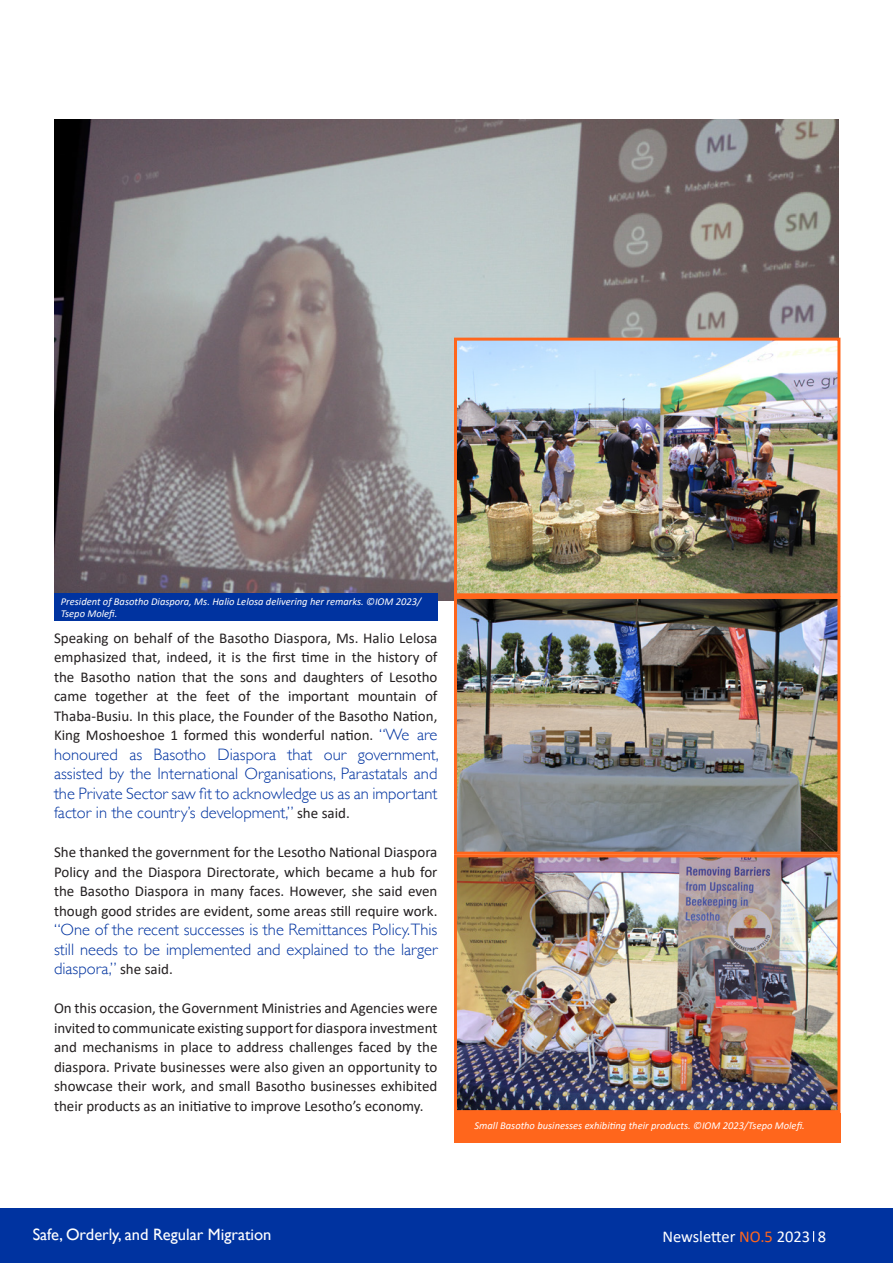
<style>
.page{position:relative;width:893px;height:1263px;background:#fff}
.page>*{position:absolute;margin:0;border:0;box-sizing:border-box;transform-origin:0 0}
.t1{font:300 16.5px/19.5px "Gill Sans";color:#0033a0;text-align:justify}
.t2{font:16.5px "Gill Sans";color:#fff}
.t3{font:16.5px "Calibri";color:#fff}
.t4{font:15px/19.5px "Calibri";color:#231f20;text-align:justify}
.t5{font:italic 10.5px/12px "Calibri";color:#fff}
.s1{font-family:"Gill Sans";font-weight:300;font-size:16.5px;color:#0033a0}
.s2{font-family:"Calibri";font-weight:400;font-size:15px;color:#231f20}
.s3{color:#ff661c}
</style>
<div class="page">
<div style="left:0;top:1209px;width:893px;height:54px;background:#0033a0"></div>
<img style="left:54px;top:119px;width:785px;height:482px">
<img style="left:458px;top:342px;width:378px;height:250px">
<div style="left:454px;top:338px;width:386px;height:258px;border:3px solid #ff661c"></div>
<img style="left:458px;top:858px;width:378px;height:251px">
<div style="left:454px;top:854px;width:386px;height:259px;border:3px solid #ff661c"></div>
<img style="left:458px;top:600px;width:378px;height:251px">
<div style="left:454px;top:596px;width:386px;height:259px;border:3px solid #ff661c"></div>
<div style="left:54px;top:594px;width:383px;height:27px;background:#0033a0"></div>
<div style="left:454px;top:1113px;width:386px;height:29px;background:#ff661c"></div>
<p class="t5" style="left:61px;top:595px;width:362px">President of Basotho Diaspora, Ms. Halio Lelosa delivering her remarks. ©IOM 2023/<br>Tsepo Molefi.</p>
<p class="t4" style="left:54px;top:628px;width:385px">Speaking on behalf of the Basotho Diaspora, Ms. Halio Lelosa emphasized that, indeed, it is the first time in the history of the Basotho nation that the sons and daughters of Lesotho came together at the feet of the important mountain of Thaba-Busiu. In this place, the Founder of the Basotho Nation, King Moshoeshoe 1 formed this wonderful nation. <span class="s1">“We are</span></p>
<p class="t1" style="left:54px;top:744px;width:386px">honoured as Basotho Diaspora that our government, assisted by the International Organisations, Parastatals and the Private Sector saw fit to acknowledge us as an important factor in the country’s development,” <span class="s2">she said.</span></p>
<p class="t4" style="left:54px;top:842px;width:385px">She thanked the government for the Lesotho National Diaspora Policy and the Diaspora Directorate, which became a hub for the Basotho Diaspora in many faces. However, she said even though good strides are evident, some areas still require work.</p>
<p class="t1" style="left:54px;top:919px;width:385px">“One of the recent successes is the Remittances Policy.This still needs to be implemented and explained to the larger diaspora,” <span class="s2">she said.</span></p>
<p class="t4" style="left:54px;top:998px;width:385px">On this occasion, the Government Ministries and Agencies were invited to communicate existing support for diaspora investment and mechanisms in place to address challenges faced by the diaspora. Private businesses were also given an opportunity to showcase their work, and small Basotho businesses exhibited their products as an initiative to improve Lesotho’s economy.</p>
<p class="t5" style="left:474px;top:1119px;width:332px">Small Basotho businesses exhibiting their products. ©IOM 2023/Tsepo Molefi.</p>
<p class="t2" style="left:33px;top:1225px;width:240px">Safe, Orderly, and Regular Migration</p>
<p class="t3" style="left:662px;top:1225px;width:165px">Newsletter <span class="s3">NO.5</span> 2023 8</p>
</div>
